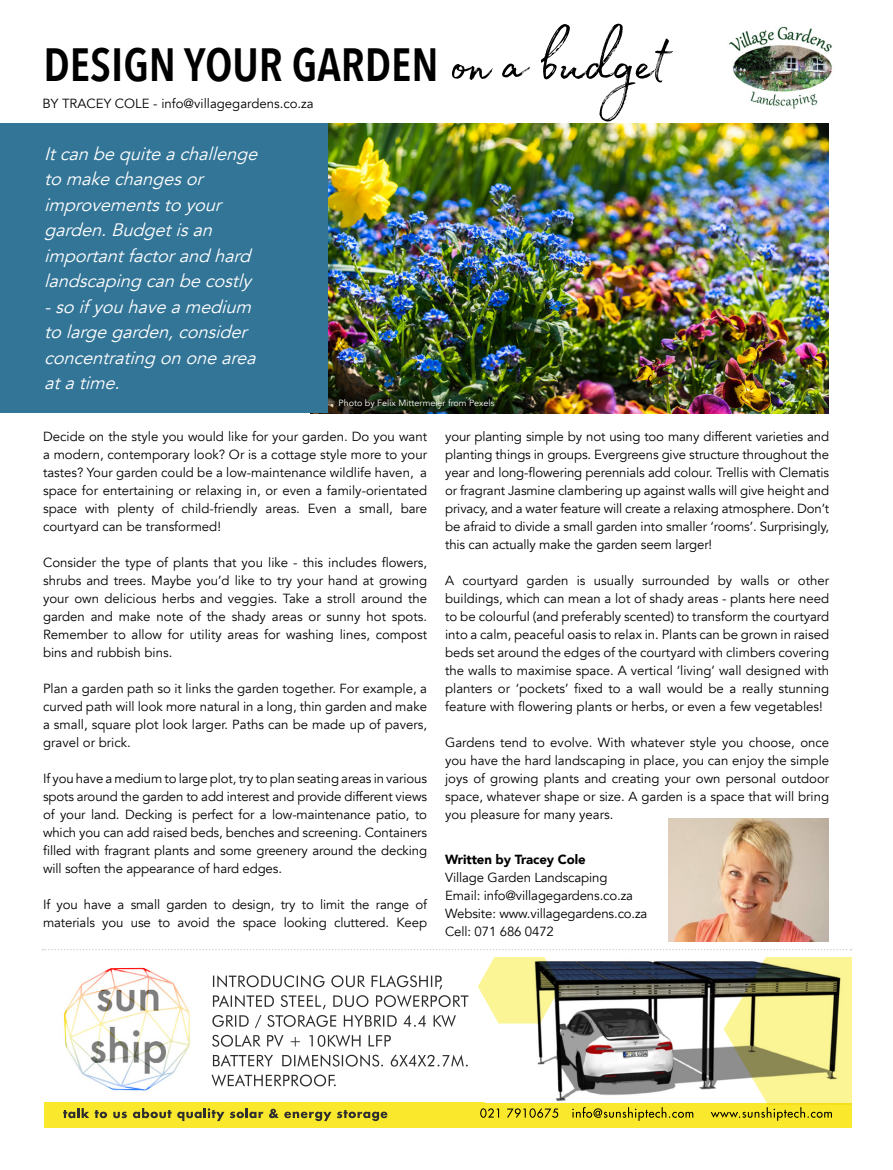
<style>
.page{position:relative;width:893px;height:1170px;background:#fff}
.page>*{position:absolute;margin:0;border:0;box-sizing:border-box;transform-origin:0 0}
.t1{font:600 46.5px "Avenir Next Condensed";color:#000}
.t2{font:italic 18px/25.5px "Avenir";color:#fff}
.t3{font:13.2px/18px "Avenir";letter-spacing:-.01em;color:#000;text-align:justify}
.t4{font:900 13.2px "Avenir";letter-spacing:-.01em;color:#000}
.t5{font:9px "Avenir";color:#fff}
.s1{font-family:"Madelyn";font-weight:400;font-size:73.5px}
</style>
<div class="page">
<img style="left:327px;top:124px;width:501px;height:289px">
<div style="left:44px;top:1102px;width:807px;height:25px;background:#fae82d"></div>
<svg style="left:63px;top:1102px;width:436px;height:20px"></svg>
<svg style="left:507px;top:1108px;width:51px;height:9px"></svg>
<svg style="left:572px;top:1107px;width:121px;height:13px"></svg>
<img style="left:498px;top:961px;width:213px;height:141px">
<svg style="left:211px;top:1074px;width:125px;height:12px"></svg>
<svg style="left:213px;top:1054px;width:255px;height:12px"></svg>
<svg style="left:212px;top:1034px;width:179px;height:12px"></svg>
<svg style="left:212px;top:975px;width:256px;height:52px"></svg>
<svg style="left:711px;top:957px;width:140px;height:163px"></svg>
<svg style="left:478px;top:957px;width:83px;height:66px"></svg>
<img style="left:63px;top:967px;width:127px;height:124px">
<img style="left:728px;top:26px;width:104px;height:83px">
<div style="left:0;top:124px;width:327px;height:289px;background:#337597"></div>
<img style="left:668px;top:818px;width:160px;height:123px">
<svg style="left:43px;top:949px;width:808px;height:1px"></svg>
<h1 class="t1" style="left:44px;top:24px;width:626px">DESIGN YOUR GARDEN <span class="s1">on a budget</span></h1>
<p class="t3" style="left:43px;top:95px;width:273px">BY TRACEY COLE - info@villagegardens.co.za</p>
<h2 class="t2" style="left:44px;top:141px;width:221px">Itcanbequiteachallenge tomakechangesor improvementstoyour garden.Budgetisan importantfactorandhard landscapingcanbecostly -soifyouhaveamedium tolargegarden,consider concentratingononearea atatime.</h2>
<p class="t5" style="left:339px;top:397px;width:157px">Photo by Felix Mittermeier from Pexels</p>
<p class="t3" style="left:43px;top:427px;width:386px">Decide on the style you would like for your garden. Do you want a modern, contemporary look? Or is a cottage style more to your tastes? Your garden could be a low-maintenance wildlife haven, a space for entertaining or relaxing in, or even a family-orientated space with plenty of child-friendly areas. Even a small, bare courtyard can be transformed!</p>
<p class="t3" style="left:43px;top:553px;width:386px">Consider the type of plants that you like - this includes flowers, shrubs and trees. Maybe you’d like to try your hand at growing your own delicious herbs and veggies. Take a stroll around the garden and make note of the shady areas or sunny hot spots.<br>Remember to allow for utility areas for washing lines, compost bins and rubbish bins.</p>
<p class="t3" style="left:43px;top:679px;width:386px">Plan a garden path so it links the garden together. For example, a curved path will look more natural in a long, thin garden and make a small, square plot look larger. Paths can be made up of pavers, gravel or brick.</p>
<p class="t3" style="left:43px;top:769px;width:386px">If you have a medium to large plot, try to plan seating areas in various spots around the garden to add interest and provide different views of your land. Decking is perfect for a low-maintenance patio, to which you can add raised beds, benches and screening. Containers filled with fragrant plants and some greenery around the decking will soften the appearance of hard edges.</p>
<p class="t3" style="left:43px;top:895px;width:386px">If you have a small garden to design, try to limit the range of materials you use to avoid the space looking cluttered. Keep</p>
<p class="t3" style="left:445px;top:427px;width:386px">your planting simple by not using too many different varieties and planting things in groups. Evergreens give structure throughout the year and long-flowering perennials add colour. Trellis with Clematis or fragrant Jasmine clambering up against walls will give height and privacy, and a water feature will create a relaxing atmosphere. Don’t be afraid to divide a small garden into smaller ‘rooms’. Surprisingly, this can actually make the garden seem larger!</p>
<p class="t3" style="left:445px;top:571px;width:386px">A courtyard garden is usually surrounded by walls or other buildings, which can mean a lot of shady areas - plants here need to be colourful (and preferably scented) to transform the courtyard into a calm, peaceful oasis to relax in. Plants can be grown in raised beds set around the edges of the courtyard with climbers covering the walls to maximise space. A vertical ‘living’ wall designed with planters or ‘pockets’ fixed to a wall would be a really stunning feature with flowering plants or herbs, or even a few vegetables!</p>
<p class="t3" style="left:445px;top:733px;width:386px">Gardens tend to evolve. With whatever style you choose, once you have the hard landscaping in place, you can enjoy the simple joys of growing plants and creating your own personal outdoor space, whatever shape or size. A garden is a space that will bring you pleasure for many years.</p>
<p class="t4" style="left:445px;top:848px;width:142px">Written by Tracey Cole</p>
<p class="t3" style="left:445px;top:868px;width:204px;text-align:left">Village Garden Landscaping<br>Email: info@villagegardens.co.za<br>Website: www.villagegardens.co.za<br>Cell: 071 686 0472</p>
</div>
